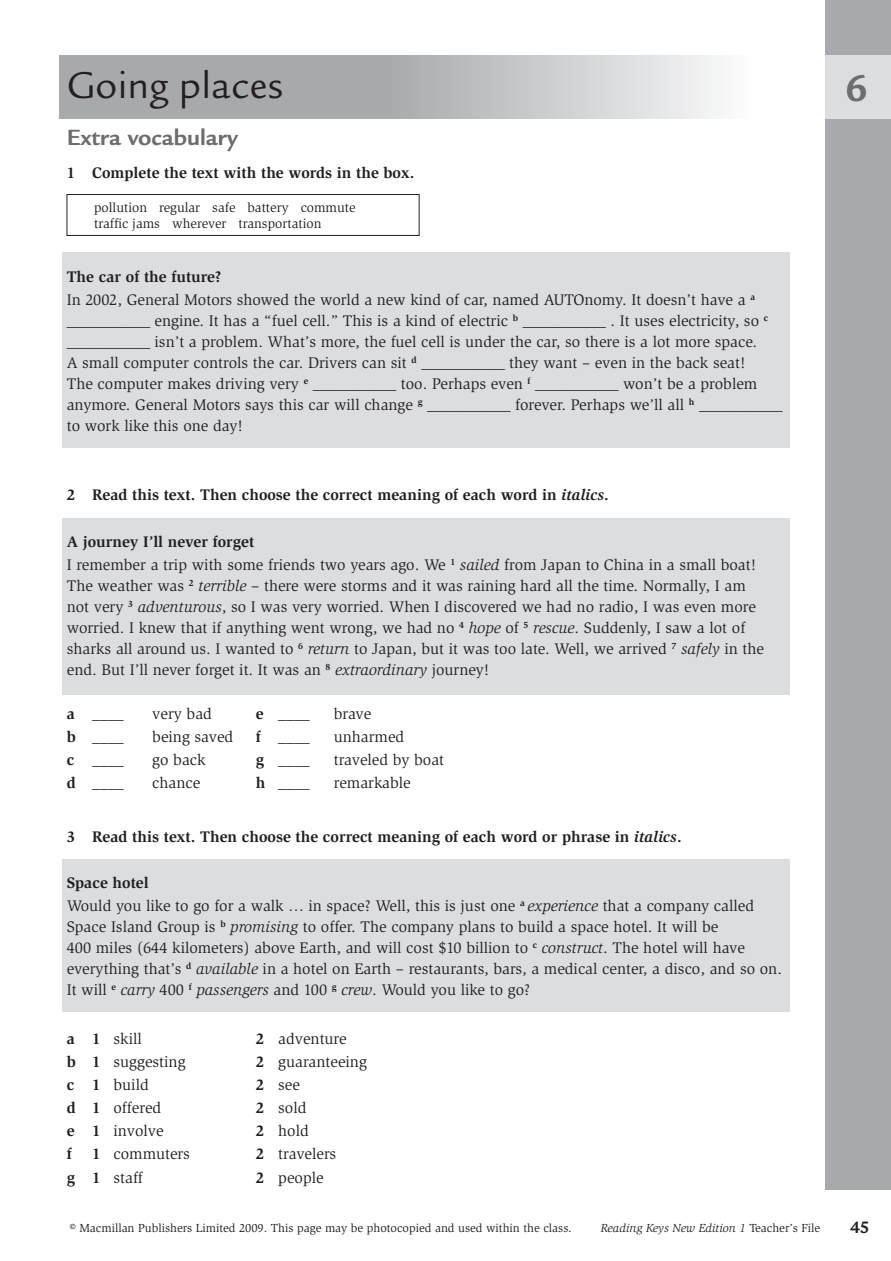
<style>
.page{position:relative;width:891px;height:1261px;background:#fff}
.page>*{position:absolute;margin:0;border:0;box-sizing:border-box;transform-origin:0 0}
.t1{font:40.5px "Legacy Sans Std";color:#231f20}
.t2{font:700 40.5px "Legacy Sans Std";color:#6c6d70}
.t3{font:700 24px "Legacy Sans Std";color:#6c6d70}
.t4{font:700 18px "Legacy Sans Std";color:#231f20}
.t5{font:15.75px/21px "Slimbach Std";color:#231f20}
.t6{font:700 15.75px "Slimbach Std";color:#231f20}
.t7{font:13.5px/16.5px "Slimbach Std";color:#231f20}
.t8{font:12px "Slimbach Std";color:#231f20}
.t9{font:italic 12px "Slimbach Std";color:#231f20}
.s1{font-weight:700}
.s2{font-style:italic}
.s3{font-style:normal}
</style>
<div class="page">
<svg style="left:59px;top:55px;width:658px;height:64px;background:#babbbe"></svg>
<div style="left:63px;top:253px;width:727px;height:195px;background:#dcdddf"></div>
<div style="left:63px;top:518px;width:727px;height:176px;background:#dcdddf"></div>
<div style="left:63px;top:859px;width:727px;height:153px;background:#dcdddf"></div>
<div style="left:825px;top:0;width:66px;height:1189px;background:#a8a9ad"></div>
<div style="left:67px;top:194px;width:352px;height:42px;border:1px solid #231f20"></div>
<div style="left:825px;top:55px;width:66px;height:64px;background:#dcdddf"></div>
<h1 class="t1" style="left:67px;top:62px;width:218px">Going places</h1>
<h2 class="t3" style="left:67px;top:123px;width:173px">Extra vocabulary</h2>
<p class="t6" style="left:67px;top:164px;width:349px">1 Complete the text with the words in the box.</p>
<p class="t7" style="left:94px;top:199px;width:263px">pollution regular safe battery commute traffic jams wherever transportation</p>
<p class="t5" style="left:67px;top:265px;width:690px;line-height:23.1px"><span class="s1">The car of the future?<br></span>In 2002, General Motors showed the world a new kind of car, named AUTOnomy. It doesn’t have a <sup>a</sup></p>
<p class="t5" style="left:67px;top:310px;width:717px">___________ engine. It has a “fuel cell.” This is a kind of electric <sup>b</sup> ___________ . It uses electricity, so <sup>c </sup>___________ isn’t a problem. What’s more, the fuel cell is under the car, so there is a lot more space.<br>A small computer controls the car. Drivers can sit <sup>d</sup> ___________ they want – even in the back seat!<br>The computer makes driving very <sup>e</sup> ___________ too. Perhaps even <sup>f</sup> ___________ won’t be a problem anymore. General Motors says this car will change <sup>g</sup> ___________ forever. Perhaps we’ll all <sup>h</sup> ___________ to work like this one day!</p>
<p class="t6" style="left:67px;top:486px;width:544px">2 Read this text. Then choose the correct meaning of each word in <span class="s2">italics</span>.</p>
<p class="t5" style="left:67px;top:530px;width:691px;line-height:23.1px"><span class="s1">A journey I’ll never forget<br></span>I remember a trip with some friends two years ago. We <sup>1</sup> <span class="s2">sailed</span> from Japan to China in a small boat!</p>
<p class="t5" style="left:67px;top:575px;width:699px">The weather was <sup>2</sup> <span class="s2">terrible</span> – there were storms and it was raining hard all the time. Normally, I am not very <sup>3</sup> <span class="s2">adventurous</span>, so I was very worried. When I discovered we had no radio, I was even more worried. I knew that if anything went wrong, we had no <sup>4</sup> <span class="s2">hope</span> of <sup>5</sup> <span class="s2">rescue</span>. Suddenly, I saw a lot of sharks all around us. I wanted to <sup>6</sup> <span class="s2">return</span> to Japan, but it was too late. Well, we arrived <sup>7</sup> <span class="s2">safely</span> in the end. But I’ll never forget it. It was an <sup>8</sup> <span class="s2">extraordinary</span> journey!</p>
<p class="t5" style="left:67px;top:703px;width:59px"><span class="s1">a</span> ____</p>
<p class="t5" style="left:152px;top:703px;width:61px">very bad</p>
<p class="t5" style="left:256px;top:703px;width:56px"><span class="s1">e</span> ____</p>
<p class="t5" style="left:334px;top:703px;width:39px">brave</p>
<p class="t5" style="left:67px;top:726px;width:59px"><span class="s1">b</span> ____</p>
<p class="t5" style="left:152px;top:726px;width:83px">being saved</p>
<p class="t5" style="left:256px;top:726px;width:56px"><span class="s1">f</span> ____</p>
<p class="t5" style="left:334px;top:726px;width:72px">unharmed</p>
<p class="t5" style="left:67px;top:749px;width:59px"><span class="s1">c</span> ____</p>
<p class="t5" style="left:152px;top:749px;width:55px">go back</p>
<p class="t5" style="left:256px;top:749px;width:56px"><span class="s1">g</span> ____</p>
<p class="t5" style="left:334px;top:749px;width:112px">traveled by boat</p>
<p class="t5" style="left:67px;top:773px;width:59px"><span class="s1">d</span> ____</p>
<p class="t5" style="left:152px;top:773px;width:50px">chance</p>
<p class="t5" style="left:256px;top:773px;width:56px"><span class="s1">h</span> ____</p>
<p class="t5" style="left:334px;top:773px;width:78px">remarkable</p>
<p class="t6" style="left:67px;top:827px;width:616px">3 Read this text. Then choose the correct meaning of each word or phrase in <span class="s2">italics</span>.</p>
<p class="t5" style="left:67px;top:871px;width:689px;line-height:23.1px"><span class="s1">Space hotel<br></span>Would you like to go for a walk … in space? Well, this is just one <sup>a</sup> <span class="s2">experience</span> that a company called</p>
<p class="t5" style="left:67px;top:917px;width:717px">Space Island Group is <sup>b</sup> <span class="s2">promising</span> to offer. The company plans to build a space hotel. It will be<br>400 miles (644 kilometers) above Earth, and will cost $10 billion to <sup>c</sup> <span class="s2">construct</span>. The hotel will have everything that’s <sup>d</sup> <span class="s2">available</span> in a hotel on Earth – restaurants, bars, a medical center, a disco, and so on.<br>It will <sup>e</sup> <span class="s2">carry</span> 400 <sup>f</sup> <span class="s2">passengers</span> and 100 <sup>g</sup> <span class="s2">crew</span>. Would you like to go?</p>
<p class="t5" style="left:67px;top:1028px;width:77px"><span class="s1">a 1</span> skill</p>
<p class="t5" style="left:256px;top:1028px;width:93px"><span class="s1">2</span> adventure</p>
<p class="t5" style="left:67px;top:1051px;width:120px"><span class="s1">b 1</span> suggesting</p>
<p class="t5" style="left:256px;top:1051px;width:113px"><span class="s1">2</span> guaranteeing</p>
<p class="t5" style="left:67px;top:1074px;width:84px"><span class="s1">c 1</span> build</p>
<p class="t5" style="left:256px;top:1074px;width:46px"><span class="s1">2</span> see</p>
<p class="t5" style="left:67px;top:1097px;width:96px"><span class="s1">d 1</span> offered</p>
<p class="t5" style="left:256px;top:1097px;width:52px"><span class="s1">2</span> sold</p>
<p class="t5" style="left:67px;top:1121px;width:98px"><span class="s1">e 1</span> involve</p>
<p class="t5" style="left:256px;top:1121px;width:55px"><span class="s1">2</span> hold</p>
<p class="t6" style="left:67px;top:1145px;width:6px">f</p>
<p class="t5" style="left:92px;top:1144px;width:99px"><span class="s1">1</span> commuters</p>
<p class="t5" style="left:256px;top:1144px;width:82px"><span class="s1">2</span> travelers</p>
<p class="t5" style="left:67px;top:1167px;width:78px"><span class="s1">g 1</span> staff</p>
<p class="t5" style="left:256px;top:1167px;width:69px"><span class="s1">2</span> people</p>
<h1 class="t2" style="left:845px;top:65px;width:24px">6</h1>
<p class="t8" style="left:70px;top:1221px;width:503px">© Macmillan Publishers Limited 2009. This page may be photocopied and used within the class.</p>
<p class="t9" style="left:601px;top:1221px;width:221px">Reading Keys New Edition 1 <span class="s3">Teacher’s File</span></p>
<p class="t4" style="left:850px;top:1217px;width:21px">45</p>
</div>
